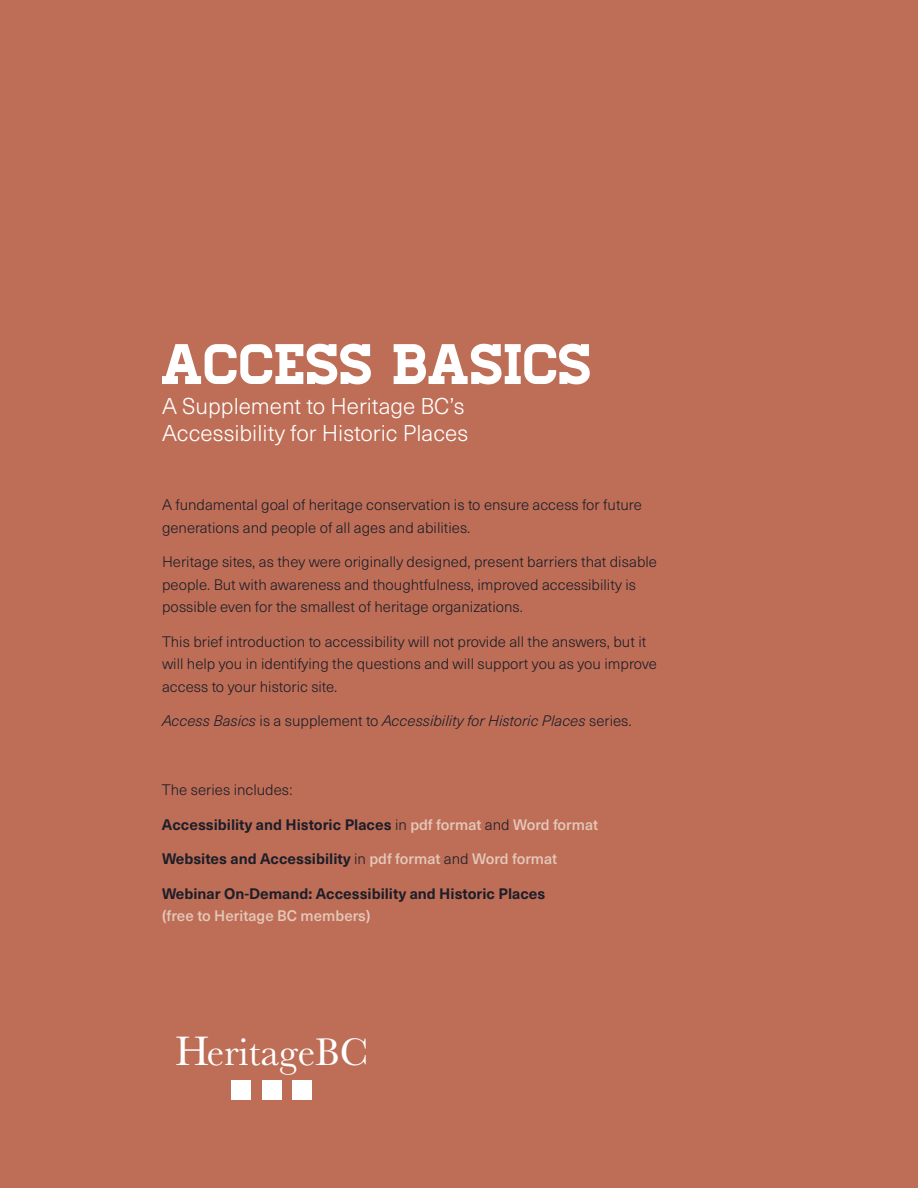
<style>
.page{position:relative;width:918px;height:1188px;background:#be6e56}
.page>*{position:absolute;margin:0;border:0;box-sizing:border-box;transform-origin:0 0}
.t1{font:57px "Homestead";color:#fff}
.t2{font:39.9px "Baskerville";color:#fff}
.t3{font:300 22.5px/27px "Neue Haas Unica Pro";color:#fff}
.t4{font:300 15px/22.5px "Neue Haas Unica Pro";color:#1c1e29}
.t5{font:700 15px "Neue Haas Unica Pro";color:#1c1e29}
.t6{font:italic 300 15px "Neue Haas Unica Pro";color:#1c1e29}
.t7{font:500 15px "Neue Haas Unica Pro";color:#e5c8bb}
.s1{font-style:normal}
.s2{font-weight:300}
.s3{font-weight:500;color:#e5c8bb}
.s4{font-size:42.75px}
</style>
<div class="page">
<div style="left:232px;top:1081px;width:19px;height:19px;background:#fff"></div>
<div style="left:262px;top:1081px;width:19px;height:19px;background:#fff"></div>
<div style="left:293px;top:1081px;width:19px;height:19px;background:#fff"></div>
<h1 class="t1" style="left:162px;top:331px;width:432px">ACCESS BASICS</h1>
<h3 class="t3" style="left:162px;top:394px;width:308px">A Supplement to Heritage BC’s<br>Accessibility for Historic Places</h3>
<p class="t4" style="left:162px;top:494px;width:481px">A fundamental goal of heritage conservation is to ensure access for future generations and people of all ages and abilities.</p>
<p class="t4" style="left:162px;top:551px;width:496px">Heritage sites, as they were originally designed, present barriers that disable people. But with awareness and thoughtfulness, improved accessibility is possible even for the smallest of heritage organizations.</p>
<p class="t4" style="left:162px;top:631px;width:496px">This brief introduction to accessibility will not provide all the answers, but it will help you in identifying the questions and will support you as you improve access to your historic site.</p>
<p class="t6" style="left:162px;top:714px;width:471px">Access Basics <span class="s1">is a supplement to</span> Accessibility for Historic Places <span class="s1">series.</span></p>
<p class="t4" style="left:162px;top:779px;width:132px">The series includes:</p>
<p class="t5" style="left:162px;top:818px;width:438px">Accessibility and Historic Places <span class="s2">in</span> <span class="s3">pdf format</span> <span class="s2">and</span> <span class="s3">Word format</span></p>
<p class="t5" style="left:162px;top:852px;width:397px">Websites and Accessibility <span class="s2">in</span> <span class="s3">pdf format</span> <span class="s2">and</span> <span class="s3">Word format</span></p>
<p class="t5" style="left:162px;top:887px;width:385px">Webinar On-Demand: Accessibility and Historic Places</p>
<p class="t7" style="left:162px;top:909px;width:210px">(free to Heritage BC members)</p>
<h2 class="t2" style="left:175px;top:1038px;width:195px"><span class="s4">H</span>eritageBC</h2>
</div>
